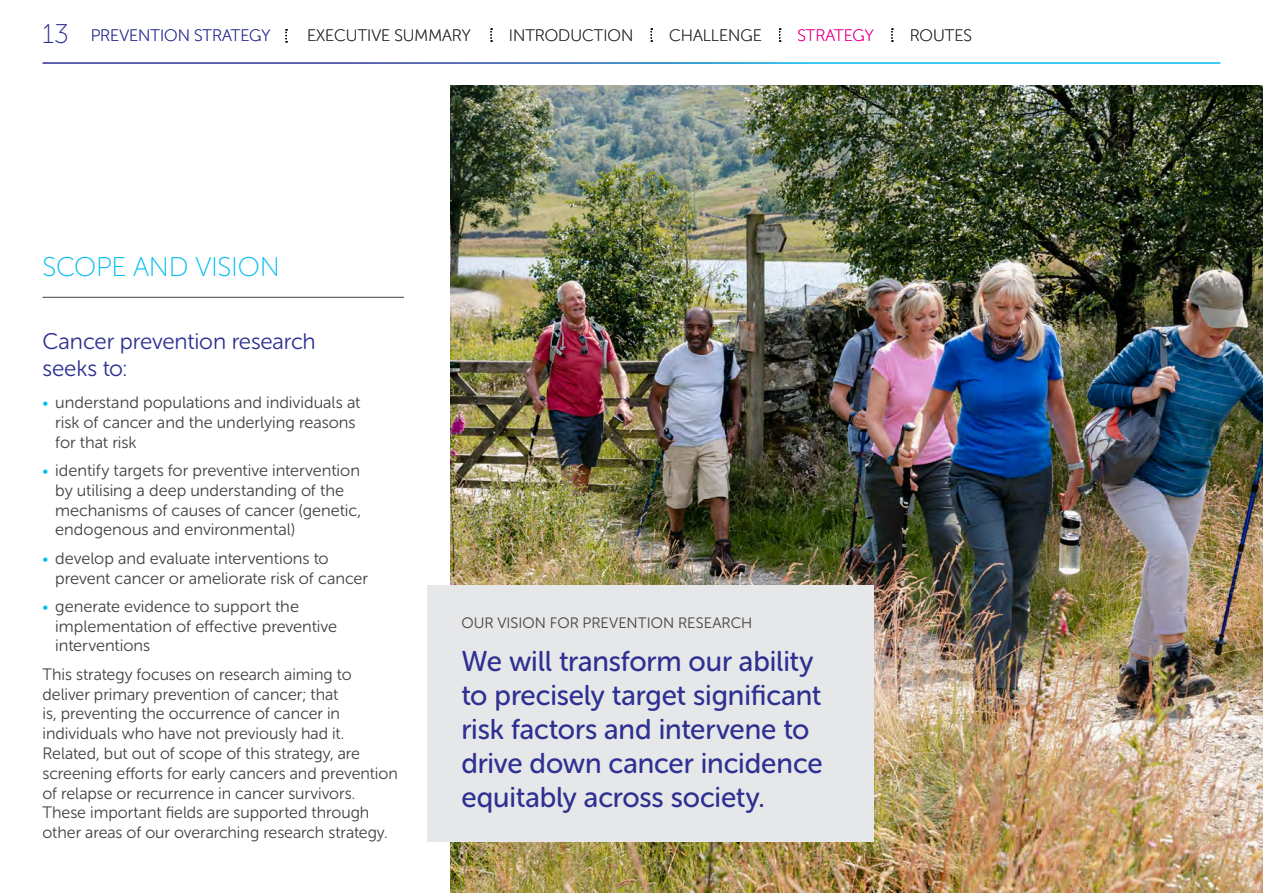
<style>
.page{position:relative;width:1263px;height:893px;background:#fff}
.page>*{position:absolute;margin:0;border:0;box-sizing:border-box;transform-origin:0 0}
.Pull_out__P{font:28.5px/34.2px "Museo Sans Rounded 500";letter-spacing:-.005em;color:#2e3092}
.Sub_heading__H3{font:27px "Museo Sans Rounded 100";letter-spacing:-.01em;color:#00bdf2}
.t1{font:27px "Museo Sans Rounded 100";color:#2e3092}
.Body_header__P{font:22.5px/27px "Museo Sans Rounded 300";letter-spacing:-.01em;color:#2e3092}
.Body_copy__P{font:16.5px/19.8px "Museo Sans Rounded 300";color:#414042}
.t2{font:16.5px "Museo Sans Rounded 100";color:#000}
.t3{font:16.5px "Museo Sans Rounded 100";color:#2e3092}
.t4{font:16.5px "Museo Sans Rounded 100";color:#ec008c}
.Pull_out_title__H4{font:15px "Museo Sans Rounded 300";letter-spacing:.005em;color:#414042}
.s1{font-size:15px;color:#00bdf2}
</style>
<div class="page">
<svg style="left:285px;top:29px;width:2px;height:14px"></svg>
<svg style="left:490px;top:28px;width:2px;height:14px"></svg>
<svg style="left:650px;top:28px;width:2px;height:14px"></svg>
<svg style="left:779px;top:28px;width:2px;height:14px"></svg>
<svg style="left:891px;top:28px;width:2px;height:14px"></svg>
<img style="left:451px;top:85px;width:812px;height:808px">
<hr style="left:43px;top:297px;width:361px;height:1px;background:#414042">
<div style="left:427px;top:585px;width:447px;height:256px;background:#e6e7e8"></div>
<h2 class="t1" style="left:43px;top:19px;width:28px">13</h2>
<p class="t3" style="left:91px;top:27px;width:181px">PREVENTION STRATEGY</p>
<p class="t2" style="left:307px;top:26px;width:165px">EXECUTIVE SUMMARY</p>
<p class="t2" style="left:509px;top:26px;width:126px">INTRODUCTION</p>
<p class="t2" style="left:669px;top:26px;width:94px">CHALLENGE</p>
<p class="t4" style="left:797px;top:26px;width:78px">STRATEGY</p>
<p class="t2" style="left:910px;top:26px;width:64px">ROUTES</p>
<h3 class="Sub_heading__H3" style="left:43px;top:252px;width:239px">SCOPE AND VISION</h3>
<p class="Body_header__P" style="left:43px;top:328px;width:275px">Cancer prevention research seeks to:</p>
<p class="Body_copy__P" style="left:55px;top:393px;width:307px;text-indent:-13px"><span class="s1">•</span> understand populations and individuals at risk of cancer and the underlying reasons for that risk</p>
<p class="Body_copy__P" style="left:55px;top:461px;width:307px;text-indent:-13px"><span class="s1">•</span> identify targets for preventive intervention by utilising a deep understanding of the mechanisms of causes of cancer (genetic, endogenous and environmental)</p>
<p class="Body_copy__P" style="left:55px;top:548px;width:314px;text-indent:-13px"><span class="s1">•</span> develop and evaluate interventions to prevent cancer or ameliorate risk of cancer</p>
<p class="Body_copy__P" style="left:55px;top:596px;width:283px;text-indent:-13px"><span class="s1">•</span> generate evidence to support the implementation of effective preventive interventions</p>
<p class="Body_copy__P" style="left:43px;top:664px;width:357px">This strategy focuses on research aiming to deliver primary prevention of cancer; that<br>is, preventing the occurrence of cancer in individuals who have not previously had it.<br>Related, but out of scope of this strategy, are screening efforts for early cancers and prevention of relapse or recurrence in cancer survivors.<br>These important fields are supported through other areas of our overarching research strategy.</p>
<h4 class="Pull_out_title__H4" style="left:461px;top:614px;width:292px">OUR VISION FOR PREVENTION RESEARCH</h4>
<p class="Pull_out__P" style="left:461px;top:644px;width:363px">We will transform our ability to precisely target significant risk factors and intervene to drive down cancer incidence equitably across society.</p>
</div>
